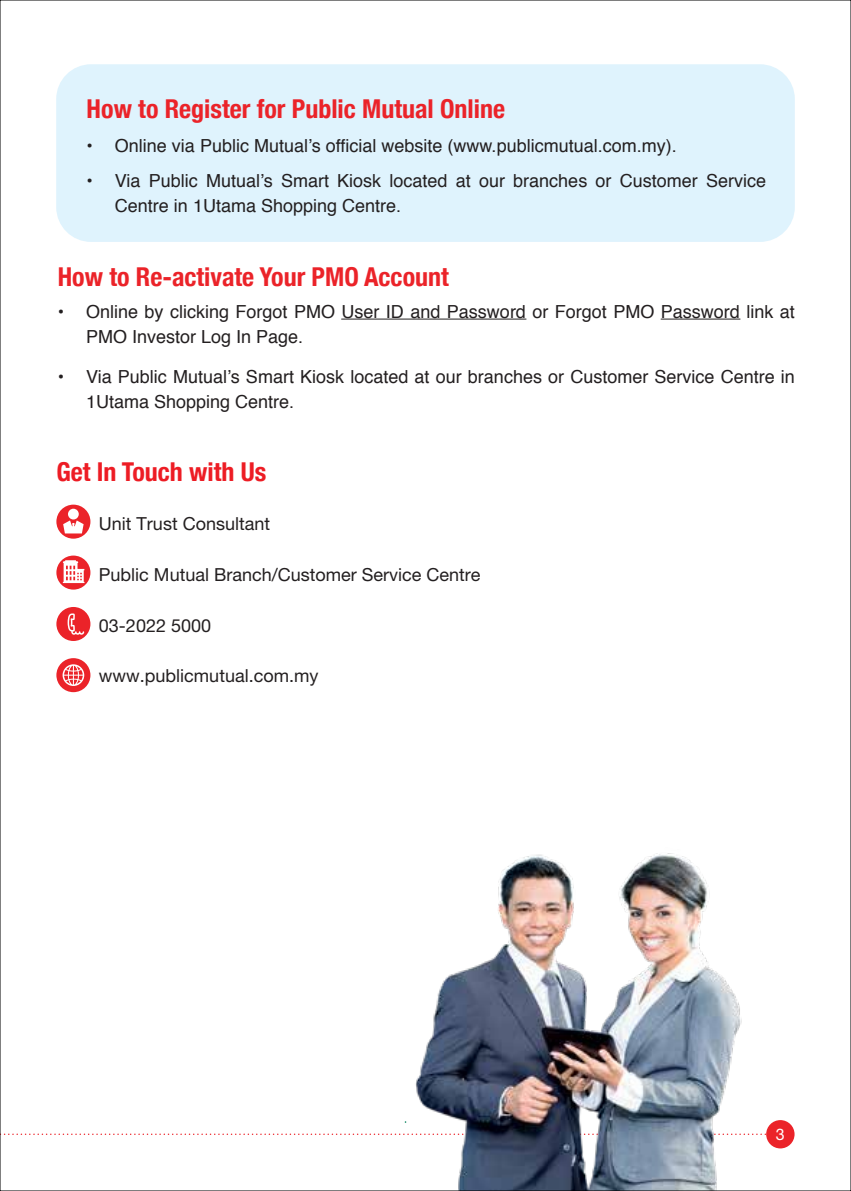
<style>
.page{position:relative;width:851px;height:1191px;background:#fff}
.page>*{position:absolute;margin:0;border:0;box-sizing:border-box;transform-origin:0 0}
.t1{font:700 condensed 26px "Helvetica Neue";color:#eb2329}
.t2{font:700 condensed 26px "Helvetica Neue";color:#ed1c24}
.t3{font:18px/25px "Helvetica";color:#231f20}
.t4{font:18px "Helvetica Neue LT Std";color:#231f20}
.t5{font:16px "Helvetica Neue LT Std";color:#fff}
</style>
<div class="page">
<div style="left:56px;top:64px;width:738px;height:178px;background:#dff3fd;border-radius:35px"></div>
<svg style="left:3px;top:1133px;width:255px;height:2px"></svg>
<hr style="left:341px;top:319px;width:185px;height:1px;background:#231f20">
<hr style="left:661px;top:319px;width:79px;height:1px;background:#231f20">
<div style="left:56px;top:658px;width:34px;height:34px;background:#eb2329;border-radius:50%"></div>
<svg style="left:63px;top:664px;width:21px;height:22px"></svg>
<div style="left:56px;top:504px;width:34px;height:34px;background:#eb2329;border-radius:50%"></div>
<div style="left:68px;top:509px;width:11px;height:10px;background:#fff;border-radius:50%"></div>
<svg style="left:63px;top:520px;width:21px;height:13px"></svg>
<svg style="left:56px;top:555px;width:34px;height:34px"></svg>
<svg style="left:63px;top:560px;width:21px;height:23px"></svg>
<div style="left:56px;top:607px;width:34px;height:34px;background:#eb2329;border-radius:50%"></div>
<svg style="left:68px;top:613px;width:16px;height:22px"></svg>
<img style="left:260px;top:853px;width:535px;height:336px">
<h1 class="t1" style="left:86px;top:87px;width:420px">How to Register for Public Mutual Online</h1>
<p class="t3" style="left:86px;top:133px;width:591px">• Online via Public Mutual’s official website (www.publicmutual.com.my).</p>
<p class="t3" style="left:115px;top:168px;width:652px;text-indent:-28px">• Via Public Mutual’s Smart Kiosk located at our branches or Customer Service<br>Centre in 1Utama Shopping Centre.</p>
<h1 class="t1" style="left:58px;top:255px;width:392px">How to Re-activate Your PMO Account</h1>
<p class="t3" style="left:86px;top:299px;width:710px;text-indent:-28px">• Online by clicking Forgot PMO User ID and Password or Forgot PMO Password link at<br>PMO Investor Log In Page.</p>
<p class="t3" style="left:86px;top:364px;width:710px;text-indent:-28px">• Via Public Mutual’s Smart Kiosk located at our branches or Customer Service Centre in<br>1Utama Shopping Centre.</p>
<h1 class="t2" style="left:56px;top:450px;width:211px">Get In Touch with Us</h1>
<p class="t4" style="left:99px;top:513px;width:173px">Unit Trust Consultant</p>
<p class="t4" style="left:99px;top:564px;width:383px">Public Mutual Branch/Customer Service Centre</p>
<p class="t4" style="left:99px;top:614px;width:114px">03-2022 5000</p>
<p class="t4" style="left:99px;top:665px;width:221px">www.publicmutual.com.my</p>
<p class="t5" style="left:775px;top:1124px;width:10px">3</p>
</div>
